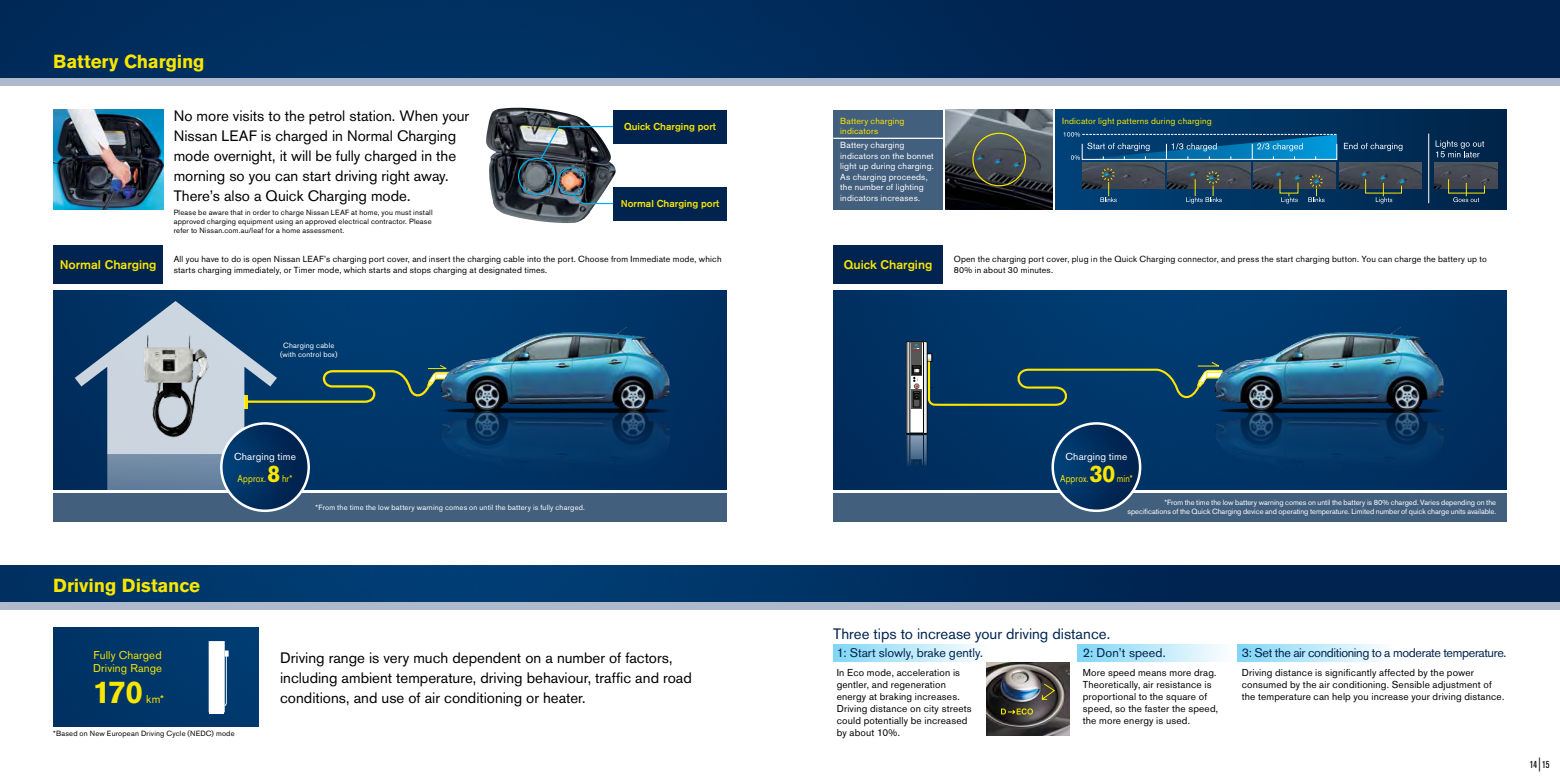
<style>
.page{position:relative;width:1560px;height:780px;background:#fff}
.page>*{position:absolute;margin:0;border:0;box-sizing:border-box;transform-origin:0 0}
.t1{font:700 31.25px "Nissan AG";color:#f8e500}
.t2{font:700 23.75px "Nissan AG";color:#f8e500}
.t3{font:700 18.75px "Nissan AG";letter-spacing:-.005em;color:#f8e500}
.t4{font:15px/20px "Nissan AG";color:#000}
.t5{font:15px "Nissan AG";color:#00234f}
.t6{font:12.5px "Nissan AG";letter-spacing:-.025em;color:#00234f}
.t7{font:500 12.5px "Nissan AG";color:#f8e500}
.t8{font:12.5px "Nissan AG";color:#00234f}
.t9{font:12.5px "Nissan AG";letter-spacing:.01em;color:#00234f}
.t10{font:11.25px/13.5px "Nissan AG";letter-spacing:.015em;color:#f8e500}
.t11{font:10px/12px "Nissan AG";letter-spacing:.02em;color:#000}
.t12{font:500 10px "Nissan AG";color:#f8e500}
.t13{font:10px "Nissan AG";letter-spacing:.015em;color:#fff}
.t14{font:10px "Nissan AG";letter-spacing:.015em;color:#f8e500;scale:.85 1}
.t15{font:condensed 10px "Nissan AG";color:#000}
.t16{font:8.75px/10.5px "Nissan AG";letter-spacing:.02em;color:#000}
.t17{font:8.75px/10.5px "Nissan AG";letter-spacing:.02em;color:#fff}
.t18{font:8.75px/10.5px "Nissan AG";letter-spacing:.02em;color:#f8e500}
.t19{font:7.5px/9px "Nissan AG";letter-spacing:.025em;color:#000}
.t20{font:7.5px/9px "Nissan AG";color:#fff;text-align:right}
.t21{font:7.5px/9px "Nissan AG";letter-spacing:.025em;color:#fff;text-align:center}
.s1{font-size:14px}
</style>
<div class="page">
<img style="left:53px;top:291px;width:673px;height:198px">
<svg style="left:75px;top:301px;width:378px;height:189px;background:#28557d"></svg>
<div style="left:1054px;top:110px;width:452px;height:99px;background:linear-gradient(to right,#004279,#012549)"></div>
<div style="left:833px;top:644px;width:156px;height:17px;background:linear-gradient(to right,#80d6f7,#fcfefe)"></div>
<div style="left:1077px;top:644px;width:157px;height:17px;background:linear-gradient(to right,#80d6f7,#fefefe)"></div>
<div style="left:1237px;top:644px;width:156px;height:17px;background:linear-gradient(to right,#80d6f7,#fcfefe)"></div>
<img style="left:833px;top:291px;width:673px;height:198px">
<div style="left:53px;top:493px;width:673px;height:28px;background:#425f7e"></div>
<div style="left:833px;top:493px;width:673px;height:28px;background:#425f7e"></div>
<img style="left:0;top:565px;width:1559px;height:37px">
<img style="left:0;top:0;width:1559px;height:78px">
<img style="left:53px;top:110px;width:110px;height:99px">
<div style="left:53px;top:627px;width:206px;height:99px;background:#00366a"></div>
<img style="left:1052px;top:423px;width:87px;height:87px;border-radius:44px">
<img style="left:221px;top:423px;width:88px;height:87px;border-radius:44px">
<div style="left:220px;top:422px;width:90px;height:90px;border:2px solid #fff;border-radius:50%"></div>
<svg style="left:209px;top:641px;width:19px;height:72px"></svg>
<div style="left:53px;top:244px;width:110px;height:39px;background:#00234f"></div>
<div style="left:833px;top:244px;width:110px;height:39px;background:#00234f"></div>
<svg style="left:902px;top:341px;width:324px;height:149px;background:#0f3e68"></svg>
<img style="left:1323px;top:327px;width:76px;height:7px">
<img style="left:1214px;top:408px;width:171px;height:5px">
<img style="left:549px;top:327px;width:76px;height:7px">
<img style="left:441px;top:408px;width:171px;height:5px">
<div style="left:0;top:78px;width:1559px;height:7px;background:#aebacb"></div>
<div style="left:0;top:602px;width:1559px;height:7px;background:#aebacb"></div>
<img style="left:986px;top:662px;width:83px;height:73px">
<div style="left:833px;top:110px;width:110px;height:99px;background:#425f7e"></div>
<hr style="left:833px;top:138px;width:110px;height:1px;background:#fff">
<img style="left:945px;top:110px;width:107px;height:99px">
<img style="left:1081px;top:162px;width:83px;height:27px">
<img style="left:1167px;top:162px;width:82px;height:27px">
<img style="left:1253px;top:162px;width:82px;height:27px">
<img style="left:1339px;top:162px;width:82px;height:27px">
<img style="left:1434px;top:162px;width:62px;height:27px">
<svg style="left:1279px;top:178px;width:19px;height:25px"></svg>
<svg style="left:1364px;top:178px;width:37px;height:25px"></svg>
<svg style="left:1447px;top:178px;width:37px;height:24px"></svg>
<svg style="left:1343px;top:143px;width:59px;height:8px"></svg>
<svg style="left:1435px;top:140px;width:48px;height:17px"></svg>
<hr style="left:1428px;top:134px;width:1px;height:69px;background:#fff">
<svg style="left:1308px;top:175px;width:16px;height:27px"></svg>
<svg style="left:1186px;top:171px;width:35px;height:32px"></svg>
<svg style="left:1100px;top:168px;width:16px;height:34px"></svg>
<svg style="left:1063px;top:132px;width:273px;height:28px;background:#1b699b"></svg>
<div style="left:972px;top:133px;width:53px;height:53px;border:1px solid #f8e500;border-radius:50%"></div>
<img style="left:486px;top:108px;width:129px;height:115px">
<div style="left:557px;top:167px;width:28px;height:28px;border:1px solid #00aeef;border-radius:50%"></div>
<svg style="left:571px;top:193px;width:42px;height:12px"></svg>
<div style="left:518px;top:158px;width:37px;height:37px;border:1px solid #00aeef;border-radius:50%"></div>
<svg style="left:539px;top:125px;width:77px;height:36px;background:#606b71"></svg>
<div style="left:613px;top:110px;width:113px;height:33px;background:#00234f"></div>
<div style="left:613px;top:187px;width:113px;height:33px;background:#00234f"></div>
<svg style="left:1041px;top:683px;width:14px;height:17px"></svg>
<svg style="left:1000px;top:708px;width:32px;height:6px"></svg>
<img style="left:127px;top:327px;width:93px;height:110px">
<h3 class="t3" style="left:53px;top:50px;width:153px">Battery Charging</h3>
<h3 class="t4" style="left:174px;top:106px;width:297px">No more visits to the petrol station. When your Nissan LEAF is charged in Normal Charging mode overnight, it will be fully charged in the morning so you can start driving right away.<br>There’s also a Quick Charging mode.</h3>
<p class="t19" style="left:174px;top:208px;width:260px">Please be aware that in order to charge Nissan LEAF at home, you must install approved charging equipment using an approved electrical contractor. Please refer to Nissan.com.au/leaf for a home assessment.</p>
<p class="t12" style="left:624px;top:121px;width:93px">Quick Charging port</p>
<p class="t12" style="left:620px;top:198px;width:100px">Normal Charging port</p>
<p class="t18" style="left:840px;top:115px;width:66px">Battery charging indicators</p>
<p class="t17" style="left:840px;top:140px;width:95px">Battery charging indicators on the bonnet light up during charging.<br>As charging proceeds, the number of lighting indicators increases.</p>
<p class="t16" style="left:174px;top:254px;width:549px">All you have to do is open Nissan LEAF’s charging port cover, and insert the charging cable into the port. Choose from Immediate mode, which starts charging immediately, or Timer mode, which starts and stops charging at designated times.</p>
<p class="t7" style="left:60px;top:257px;width:98px">Normal Charging</p>
<p class="t7" style="left:843px;top:257px;width:90px">Quick Charging</p>
<p class="t18" style="left:1061px;top:115px;width:151px">Indicator light patterns during charging</p>
<p class="t16" style="left:953px;top:254px;width:534px">Open the charging port cover, plug in the Quick Charging connector, and press the start charging button. You can charge the battery up to<br>80% in about 30 minutes.</p>
<p class="t21" style="left:280px;top:340px;width:59px">Charging cable (with control box)</p>
<h3 class="t3" style="left:53px;top:575px;width:148px">Driving Distance</h3>
<p class="t10" style="left:93px;top:647px;width:71px">Fully Charged<br>Driving Range</p>
<h1 class="t1" style="left:93px;top:674px;width:52px">170</h1>
<p class="t10" style="left:146px;top:692px;width:19px">km*</p>
<p class="t13" style="left:234px;top:450px;width:63px">Charging time</p>
<p class="t14" style="left:237px;top:472px;width:35px">Approx.</p>
<h2 class="t2" style="left:267px;top:460px;width:15px">8</h2>
<p class="t14" style="left:282px;top:472px;width:14px">hr*</p>
<p class="t21" style="left:315px;top:502px;width:271px">*From the time the low battery warning comes on until the battery is fully charged.</p>
<h3 class="t4" style="left:280px;top:647px;width:413px">Driving range is very much dependent on a number of factors, including ambient temperature, driving behaviour, traffic and road conditions, and use of air conditioning or heater.</h3>
<p class="t19" style="left:53px;top:729px;width:183px">*Based on New European Driving Cycle (NEDC) mode</p>
<p class="t13" style="left:1065px;top:450px;width:63px">Charging time</p>
<p class="t14" style="left:1059px;top:472px;width:35px">Approx.</p>
<h2 class="t2" style="left:1089px;top:460px;width:27px">30</h2>
<p class="t14" style="left:1116px;top:472px;width:20px">min*</p>
<p class="t20" style="left:1127px;top:498px;width:370px">*From the time the low battery warning comes on until the battery is 80% charged. Varies depending on the specifications of the Quick Charging device and operating temperature. Limited number of quick charge units available.</p>
<h3 class="t5" style="left:833px;top:624px;width:278px">Three tips to increase your driving distance.</h3>
<p class="t8" style="left:836px;top:644px;width:148px">1: Start slowly, brake gently.</p>
<p class="t11" style="left:836px;top:666px;width:136px">In Eco mode, acceleration is gentler, and regeneration energy at braking increases.<br>Driving distance on city streets could potentially be increased by about 10%.</p>
<p class="t9" style="left:1082px;top:644px;width:84px">2: Don’t speed.</p>
<p class="t11" style="left:1082px;top:666px;width:137px">More speed means more drag.<br>Theoretically, air resistance is proportional to the square of speed, so the faster the speed, the more energy is used.</p>
<p class="t6" style="left:1241px;top:644px;width:266px">3: Set the air conditioning to a moderate temperature.</p>
<p class="t11" style="left:1241px;top:666px;width:264px">Driving distance is significantly affected by the power consumed by the air conditioning. Sensible adjustment of the temperature can help you increase your driving distance.</p>
<p class="t15" style="left:1529px;top:759px;width:21px">14 <span class="s1">|</span> 15</p>
</div>
